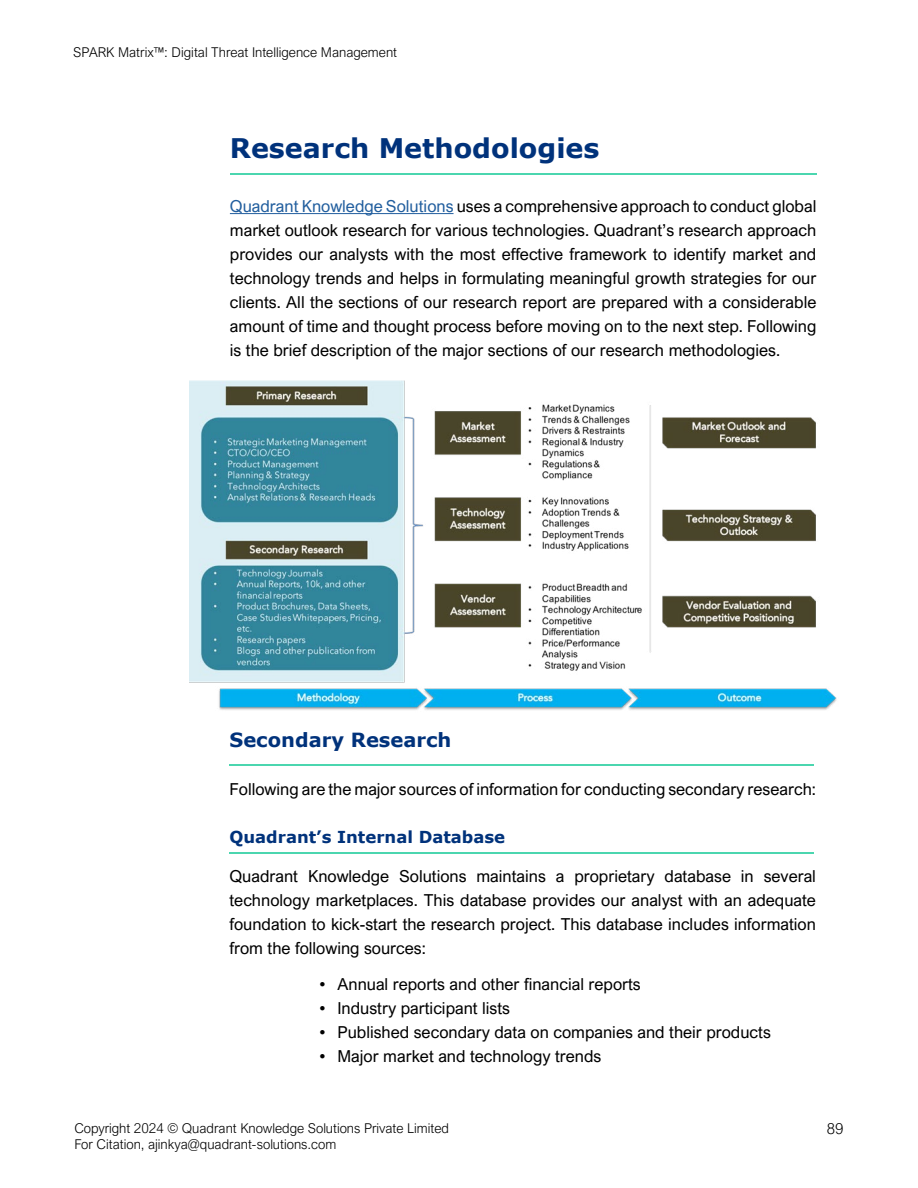
<style>
.page{position:relative;width:918px;height:1188px;background:#fff}
.page>*{position:absolute;margin:0;border:0;box-sizing:border-box;transform-origin:0 0}
.Paragraph_Style_1{font:700 27px "Verdana";color:#00327b}
.Paragraph_Style_2{font:700 19.5px "Verdana";color:#00327b}
.Paragraph_Style_2-2{font:16.5px/24px "Arial Nova";color:#000;text-align:justify}
.Paragraph_Style_2-3{font:700 16.5px "Verdana";color:#00327b}
.t1{font:300 15px "Arial Nova";color:#000}
.t2{font:300 13.5px "Arial Nova";color:#000}
.s1{color:#215e9e}
</style>
<div class="page">
<hr style="left:230px;top:213px;width:224px;height:1px;background:#215e9e">
<img style="left:190px;top:380px;width:647px;height:330px">
<hr style="left:230px;top:173px;width:586px;height:2px;background:#4bd6af">
<hr style="left:230px;top:764px;width:584px;height:1px;background:#4bd6af">
<hr style="left:230px;top:852px;width:584px;height:1px;background:#4bd6af">
<p class="t2" style="left:73px;top:45px;width:325px">SPARK Matrix™: Digital Threat Intelligence Management</p>
<p class="Paragraph_Style_1" style="left:230px;top:129px;width:371px">Research Methodologies</p>
<p class="Paragraph_Style_2-2" style="left:230px;top:194px;width:588px"><span class="s1">Quadrant Knowledge Solutions</span> uses a comprehensive approach to conduct global market outlook research for various technologies. Quadrant’s research approach provides our analysts with the most effective framework to identify market and technology trends and helps in formulating meaningful growth strategies for our clients. All the sections of our research report are prepared with a considerable amount of time and thought process before moving on to the next step. Following is the brief description of the major sections of our research methodologies.</p>
<p class="Paragraph_Style_2" style="left:230px;top:727px;width:224px">Secondary Research</p>
<p class="Paragraph_Style_2-2" style="left:230px;top:778px;width:588px">Following are the major sources of information for conducting secondary research:</p>
<p class="Paragraph_Style_2-3" style="left:230px;top:826px;width:277px">Quadrant’s Internal Database</p>
<p class="Paragraph_Style_2-2" style="left:230px;top:865px;width:588px">Quadrant Knowledge Solutions maintains a proprietary database in several technology marketplaces. This database provides our analyst with an adequate foundation to kick-start the research project. This database includes information from the following sources:</p>
<p class="Paragraph_Style_2-2" style="left:320px;top:973px;width:323px">• Annual reports and other financial reports</p>
<p class="Paragraph_Style_2-2" style="left:320px;top:997px;width:192px">• Industry participant lists</p>
<p class="Paragraph_Style_2-2" style="left:320px;top:1021px;width:453px">• Published secondary data on companies and their products</p>
<p class="Paragraph_Style_2-2" style="left:320px;top:1045px;width:283px">• Major market and technology trends</p>
<p class="t2" style="left:74px;top:1120px;width:376px">Copyright 2024 © Quadrant Knowledge Solutions Private Limited</p>
<p class="t1" style="left:827px;top:1120px;width:18px">89</p>
<p class="t2" style="left:74px;top:1137px;width:263px">For Citation, ajinkya@quadrant-solutions.com</p>
</div>
